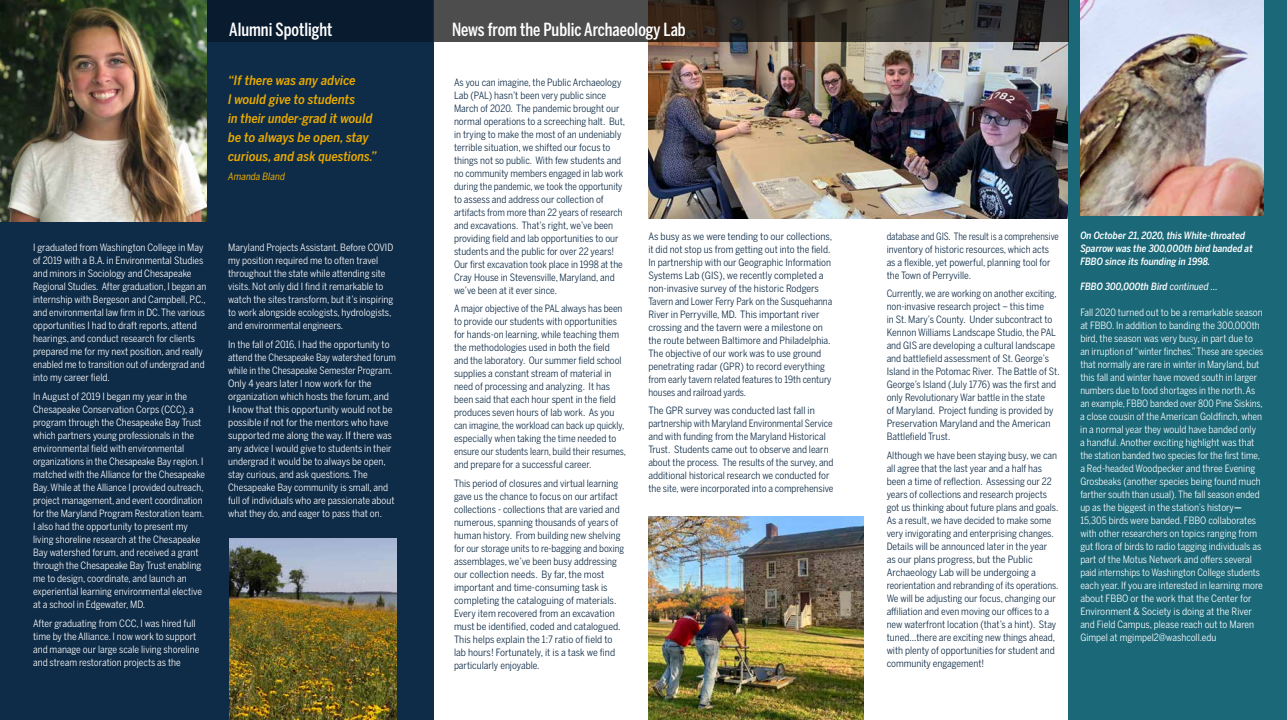
<style>
.page{position:relative;width:1287px;height:720px;background:#fff}
.page>*{position:absolute;margin:0;border:0;box-sizing:border-box;transform-origin:0 0}
.t1{font:500 18px "Benton Sans Comp";color:#fff}
.t2{font:italic 500 13px/19px "Benton Sans Cond";letter-spacing:.005em;color:#ebab00}
.t3{font:10px/13px "Benton Sans Cond";color:#0e2b47}
.t4{font:10px/13px "Benton Sans Cond";color:#fff}
.t5{font:10px/13px "Benton Sans Cond";color:#0e2b47;scale:.92 1}
.t6{font:italic 500 10px/13px "Benton Sans Cond";color:#fff}
.t7{font:italic 10px "Benton Sans Cond";color:#ebab00}
.s1{font-weight:400}
.s2{font-weight:500}
</style>
<div class="page">
<img style="left:648px;top:42px;width:420px;height:176px">
<div style="left:1068px;top:0;width:219px;height:720px;background:#1b6878"></div>
<svg style="left:433px;top:0;width:635px;height:42px;background:#3c3835"></svg>
<div style="left:0;top:0;width:433px;height:720px;background:#0e2b47"></div>
<div style="left:207px;top:0;width:226px;height:42px;background:#091b2e"></div>
<img style="left:648px;top:516px;width:216px;height:204px">
<img style="left:1080px;top:0;width:183px;height:216px">
<img style="left:229px;top:538px;width:167px;height:182px">
<img style="left:0;top:0;width:207px;height:221px">
<h1 class="t1" style="left:229px;top:19px;width:105px">Alumni Spotlight</h1>
<h2 class="t2" style="left:228px;top:71px;width:150px">“If there was any advice<br>I would give to students<br>in their under-grad it would be to always be open, stay curious, and ask questions.”</h2>
<p class="t7" style="left:228px;top:170px;width:58px">Amanda Bland</p>
<p class="t4" style="left:33px;top:241px;width:175px">I graduated from Washington College in May of 2019 with a B.A. in Environmental Studies and minors in Sociology and Chesapeake Regional Studies. After graduation, I began an internship with Bergeson and Campbell, P.C., and environmental law firm in DC. The various opportunities I had to draft reports, attend hearings, and conduct research for clients prepared me for my next position, and really enabled me to transition out of undergrad and into my career field.</p>
<p class="t4" style="left:33px;top:390px;width:173px">In August of 2019 I began my year in the Chesapeake Conservation Corps (CCC), a program through the Chesapeake Bay Trust which partners young professionals in the environmental field with environmental organizations in the Chesapeake Bay region. I matched with the Alliance for the Chesapeake Bay. While at the Alliance I provided outreach, project management, and event coordination for the Maryland Program Restoration team.<br>I also had the opportunity to present my living shoreline research at the Chesapeake Bay watershed forum, and received a grant through the Chesapeake Bay Trust enabling me to design, coordinate, and launch an experiential learning environmental elective at a school in Edgewater, MD.</p>
<p class="t4" style="left:33px;top:617px;width:168px">After graduating from CCC, I was hired full time by the Alliance. I now work to support and manage our large scale living shoreline and stream restoration projects as the</p>
<p class="t4" style="left:228px;top:241px;width:167px">Maryland Projects Assistant. Before COVID my position required me to often travel throughout the state while attending site visits. Not only did I find it remarkable to watch the sites transform, but it’s inspiring to work alongside ecologists, hydrologists, and environmental engineers.</p>
<p class="t4" style="left:228px;top:338px;width:169px">In the fall of 2016, I had the opportunity to attend the Chesapeake Bay watershed forum while in the Chesapeake Semester Program.<br>Only 4 years later I now work for the organization which hosts the forum, and<br>I know that this opportunity would not be possible if not for the mentors who have supported me along the way. If there was any advice I would give to students in their undergrad it would be to always be open, stay curious, and ask questions. The Chesapeake Bay community is small, and full of individuals who are passionate about what they do, and eager to pass that on.</p>
<h1 class="t1" style="left:452px;top:19px;width:235px">News from the Public Archaeology Lab</h1>
<p class="t3" style="left:454px;top:76px;width:173px">As you can imagine, the Public Archaeology Lab (PAL) hasn’t been very public since March of 2020. The pandemic brought our normal operations to a screeching halt. But, in trying to make the most of an undeniably terrible situation, we shifted our focus to things not so public. With few students and no community members engaged in lab work during the pandemic, we took the opportunity to assess and address our collection of artifacts from more than 22 years of research and excavations. That’s right, we’ve been providing field and lab opportunities to our students and the public for over 22 years!<br>Our first excavation took place in 1998 at the Cray House in Stevensville, Maryland, and we’ve been at it ever since.</p>
<p class="t3" style="left:454px;top:302px;width:174px">A major objective of the PAL always has been to provide our students with opportunities for hands-on learning, while teaching them the methodologies used in both the field and the laboratory. Our summer field school supplies a constant stream of material in need of processing and analyzing. It has been said that each hour spent in the field produces seven hours of lab work. As you can imagine, the workload can back up quickly, especially when taking the time needed to ensure our students learn, build their resumes, and prepare for a successful career.</p>
<p class="t3" style="left:454px;top:477px;width:172px">This period of closures and virtual learning gave us the chance to focus on our artifact collections - collections that are varied and numerous, spanning thousands of years of human history. From building new shelving for our storage units to re-bagging and boxing assemblages, we’ve been busy addressing our collection needs. By far, the most important and time-consuming task is completing the cataloguing of materials.<br>Every item recovered from an excavation must be identified, coded and catalogued.<br>This helps explain the 1:7 ratio of field to lab hours! Fortunately, it is a task we find particularly enjoyable.</p>
<p class="t3" style="left:648px;top:230px;width:185px">As busy as we were tending to our collections, it did not stop us from getting out into the field.<br>In partnership with our Geographic Information Systems Lab (GIS), we recently completed a non-invasive survey of the historic Rodgers Tavern and Lower Ferry Park on the Susquehanna River in Perryville, MD. This important river crossing and the tavern were a milestone on the route between Baltimore and Philadelphia.<br>The objective of our work was to use ground penetrating radar (GPR) to record everything from early tavern related features to 19th century houses and railroad yards.</p>
<p class="t3" style="left:648px;top:405px;width:187px">The GPR survey was conducted last fall in partnership with Maryland Environmental Service and with funding from the Maryland Historical Trust. Students came out to observe and learn about the process. The results of the survey, and additional historical research we conducted for the site, were incorporated into a comprehensive</p>
<p class="t5" style="left:887px;top:230px;width:188px">database and GIS. The result is a comprehensive inventory of historic resources, which acts as a flexible, yet powerful, planning tool for the Town of Perryville.</p>
<p class="t3" style="left:887px;top:288px;width:175px">Currently, we are working on another exciting, non-invasive research project – this time<br>in St. Mary’s County. Under subcontract to Kennon Williams Landscape Studio, the PAL and GIS are developing a cultural landscape and battlefield assessment of St. George’s Island in the Potomac River. The Battle of St.<br>George’s Island (July 1776) was the first and only Revolutionary War battle in the state<br>of Maryland. Project funding is provided by Preservation Maryland and the American Battlefield Trust.</p>
<p class="t3" style="left:887px;top:449px;width:173px">Although we have been staying busy, we can all agree that the last year and a half has been a time of reflection. Assessing our 22 years of collections and research projects got us thinking about future plans and goals.<br>As a result, we have decided to make some very invigorating and enterprising changes.<br>Details will be announced later in the year as our plans progress, but the Public Archaeology Lab will be undergoing a reorientation and rebranding of its operations.<br>We will be adjusting our focus, changing our affiliation and even moving our offices to a new waterfront location (that’s a hint). Stay tuned…there are exciting new things ahead, with plenty of opportunities for student and community engagement!</p>
<p class="t6" style="left:1080px;top:229px;width:174px">On October 21, 2020, this White-throated<br>Sparrow was the 300,000th bird banded at<br>FBBO since its founding in 1998.</p>
<p class="t6" style="left:1080px;top:280px;width:139px">FBBO 300,000th Bird <span class="s1">continued ...</span></p>
<p class="t4" style="left:1080px;top:306px;width:184px">Fall 2020 turned out to be a remarkable season at FBBO. In addition to banding the 300,000th bird, the season was very busy, in part due to an irruption of “winter finches.” These are species that normally are rare in winter in Maryland, but this fall and winter have moved south in larger numbers due to food shortages in the north. As an example, FBBO banded over 800 Pine Siskins, a close cousin of the American Goldfinch, when in a normal year they would have banded only a handful. Another exciting highlight was that the station banded two species for the first time, a Red-headed Woodpecker and three Evening Grosbeaks (another species being found much farther south than usual). The fall season ended up as the biggest in the station’s history<span class="s2">— </span>15,305 birds were banded. FBBO collaborates with other researchers on topics ranging from gut flora of birds to radio tagging individuals as part of the Motus Network and offers several paid internships to Washington College students each year. If you are interested in learning more about FBBO or the work that the Center for Environment &amp; Society is doing at the River and Field Campus, please reach out to Maren Gimpel at mgimpel2@washcoll.edu</p>
</div>
